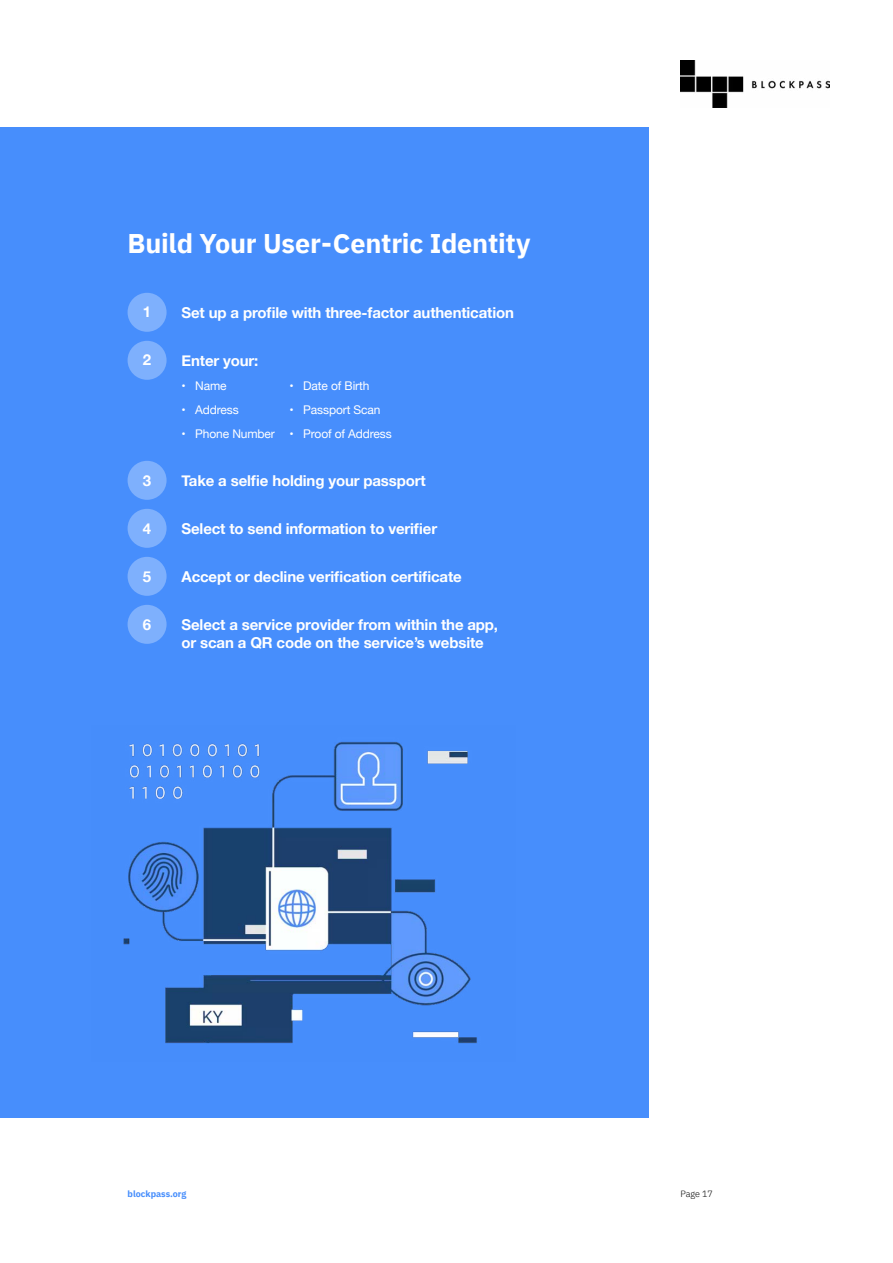
<style>
.page{position:relative;width:893px;height:1263px;background:#fff}
.page>*{position:absolute;margin:0;border:0;box-sizing:border-box;transform-origin:0 0}
.t1{font:700 27px "IBM Plex Sans";letter-spacing:-.01em;color:#fff}
.t2{font:700 15px/18px "Helvetica Neue";letter-spacing:-.01em;color:#fff}
.t3{font:12px "Helvetica Neue";letter-spacing:-.01em;color:#fff}
.t4{font:700 9px "IBM Plex Sans";color:#478efc}
.t5{font:300 9px "IBM Plex Sans";letter-spacing:-.005em;color:#000}
</style>
<div class="page">
<img style="left:680px;top:61px;width:149px;height:46px">
<div style="left:0;top:128px;width:648px;height:990px;background:#478efc"></div>
<div style="left:128px;top:293px;width:39px;height:39px;background:#7eb0fd;border-radius:50%"></div>
<div style="left:128px;top:341px;width:39px;height:39px;background:#7eb0fd;border-radius:50%"></div>
<div style="left:128px;top:461px;width:39px;height:39px;background:#7eb0fd;border-radius:50%"></div>
<div style="left:128px;top:509px;width:39px;height:39px;background:#7eb0fd;border-radius:50%"></div>
<div style="left:128px;top:557px;width:39px;height:39px;background:#7eb0fd;border-radius:50%"></div>
<div style="left:128px;top:605px;width:39px;height:39px;background:#7eb0fd;border-radius:50%"></div>
<img style="left:123px;top:742px;width:354px;height:302px">
<h1 class="t1" style="left:128px;top:222px;width:405px">Build Your User-Centric Identity</h1>
<p class="t2" style="left:143px;top:303px;width:10px">1</p>
<p class="t2" style="left:182px;top:304px;width:334px">Set up a profile with three-factor authentication</p>
<p class="t2" style="left:143px;top:351px;width:10px">2</p>
<p class="t2" style="left:182px;top:352px;width:78px">Enter your:</p>
<p class="t3" style="left:182px;top:377px;width:47px">• Name</p>
<p class="t3" style="left:290px;top:377px;width:81px">• Date of Birth</p>
<p class="t3" style="left:182px;top:401px;width:59px">• Address</p>
<p class="t3" style="left:290px;top:401px;width:92px">• Passport Scan</p>
<p class="t3" style="left:182px;top:425px;width:212px">• Phone Number • Proof of Address</p>
<p class="t2" style="left:143px;top:471px;width:10px">3</p>
<p class="t2" style="left:182px;top:472px;width:246px">Take a selfie holding your passport</p>
<p class="t2" style="left:143px;top:519px;width:10px">4</p>
<p class="t2" style="left:182px;top:520px;width:257px">Select to send information to verifier</p>
<p class="t2" style="left:143px;top:567px;width:10px">5</p>
<p class="t2" style="left:182px;top:568px;width:282px">Accept or decline verification certificate</p>
<p class="t2" style="left:143px;top:615px;width:10px">6</p>
<p class="t2" style="left:182px;top:616px;width:318px">Select a service provider from within the app, or scan a QR code on the service’s website</p>
<p class="t4" style="left:128px;top:1187px;width:60px">blockpass.org</p>
<p class="t5" style="left:680px;top:1187px;width:34px">Page 17</p>
</div>
